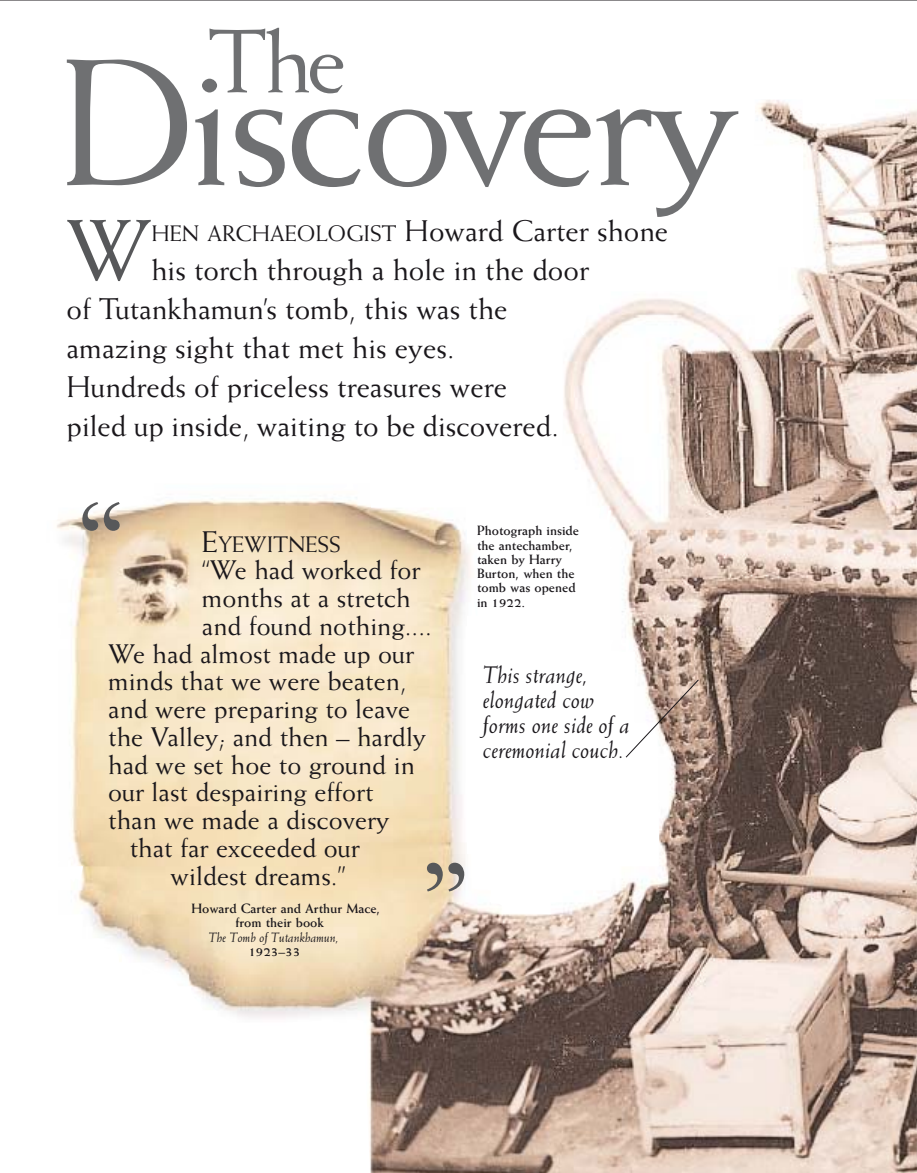
<style>
.page{position:relative;width:917px;height:1173px;background:#fff}
.page>*{position:absolute;margin:0;border:0;box-sizing:border-box;transform-origin:0 0}
.t1{font:180px "Weiss";letter-spacing:-.03em;color:#6f7072}
.t2{font:90px "Weiss";color:#6f7072}
.t3{font:86.1px "Weiss";color:#57585a}
.t4{font:30px "Weiss";color:#1a171b}
.t5{font:27px "Weiss";color:#1a171b}
.t6{font:italic 24px/24.8px "Weiss";color:#1a171b}
.t7{font:22.5px "Weiss";color:#1a171b}
.t8{font:700 13.5px/14.2px "Weiss";color:#1a171b}
.t9{font:italic 13.5px "Weiss";color:#1a171b}
.s1{font-size:22.5px}
.s2{font-size:30px}
</style>
<div class="page">
<hr style="left:0;top:0;width:917px;height:1px;background:#1a171b">
<hr style="left:0;top:1172px;width:917px;height:1px;background:#1a171b">
<img style="left:57px;top:100px;width:860px;height:1072px">
<svg style="left:625px;top:679px;width:74px;height:78px"></svg>
<svg style="left:82px;top:502px;width:16px;height:29px"></svg>
<svg style="left:104px;top:502px;width:16px;height:29px"></svg>
<svg style="left:427px;top:862px;width:37px;height:29px"></svg>
<p class="t2" style="left:208px;top:26px;width:140px">The</p>
<p class="t1" style="left:61px;top:52px;width:681px">Discovery</p>
<p class="t3" style="left:65px;top:216px;width:88px">W</p>
<p class="t4" style="left:151px;top:218px;width:518px"><span class="s1">HEN ARCHAEOLOGIST</span> Howard Carter shone</p>
<p class="t4" style="left:151px;top:257px;width:439px">his torch through a hole in the door</p>
<p class="t4" style="left:67px;top:296px;width:442px">of Tutankhamun’s tomb, this was the</p>
<p class="t4" style="left:67px;top:335px;width:390px">amazing sight that met his eyes.</p>
<p class="t4" style="left:67px;top:374px;width:442px">Hundreds of priceless treasures were</p>
<p class="t4" style="left:67px;top:413px;width:494px">piled up inside, waiting to be discovered.</p>
<p class="t7" style="left:202px;top:535px;width:141px"><span class="s2">E</span>YEWITNESS</p>
<p class="t5" style="left:202px;top:559px;width:220px">“We had worked for</p>
<p class="t5" style="left:202px;top:587px;width:210px">months at a stretch</p>
<p class="t5" style="left:202px;top:615px;width:231px">and found nothing....</p>
<p class="t5" style="left:108px;top:642px;width:308px">We had almost made up our</p>
<p class="t5" style="left:108px;top:670px;width:300px">minds that we were beaten,</p>
<p class="t5" style="left:108px;top:698px;width:304px">and were preparing to leave</p>
<p class="t5" style="left:108px;top:726px;width:320px">the Valley; and then – hardly</p>
<p class="t5" style="left:108px;top:753px;width:308px">had we set hoe to ground in</p>
<p class="t5" style="left:108px;top:781px;width:267px">our last despairing effort</p>
<p class="t5" style="left:108px;top:809px;width:283px">than we made a discovery</p>
<p class="t5" style="left:130px;top:837px;width:232px">that far exceeded our</p>
<p class="t5" style="left:171px;top:864px;width:177px">wildest dreams.”</p>
<p class="t8" style="left:191px;top:902px;width:190px">Howard Carter and Arthur Mace,</p>
<p class="t8" style="left:236px;top:916px;width:90px">from their book</p>
<p class="t9" style="left:209px;top:931px;width:131px">The Tomb of Tutankhamun,</p>
<p class="t8" style="left:248px;top:945px;width:53px">1923–33</p>
<p class="t8" style="left:477px;top:525px;width:104px">Photograph inside the antechamber, taken by Harry<br>Burton, when the tomb was opened in 1922.</p>
<p class="t6" style="left:483px;top:664px;width:148px">This strange, elongated cow forms one side of a ceremonial couch.</p>
</div>
